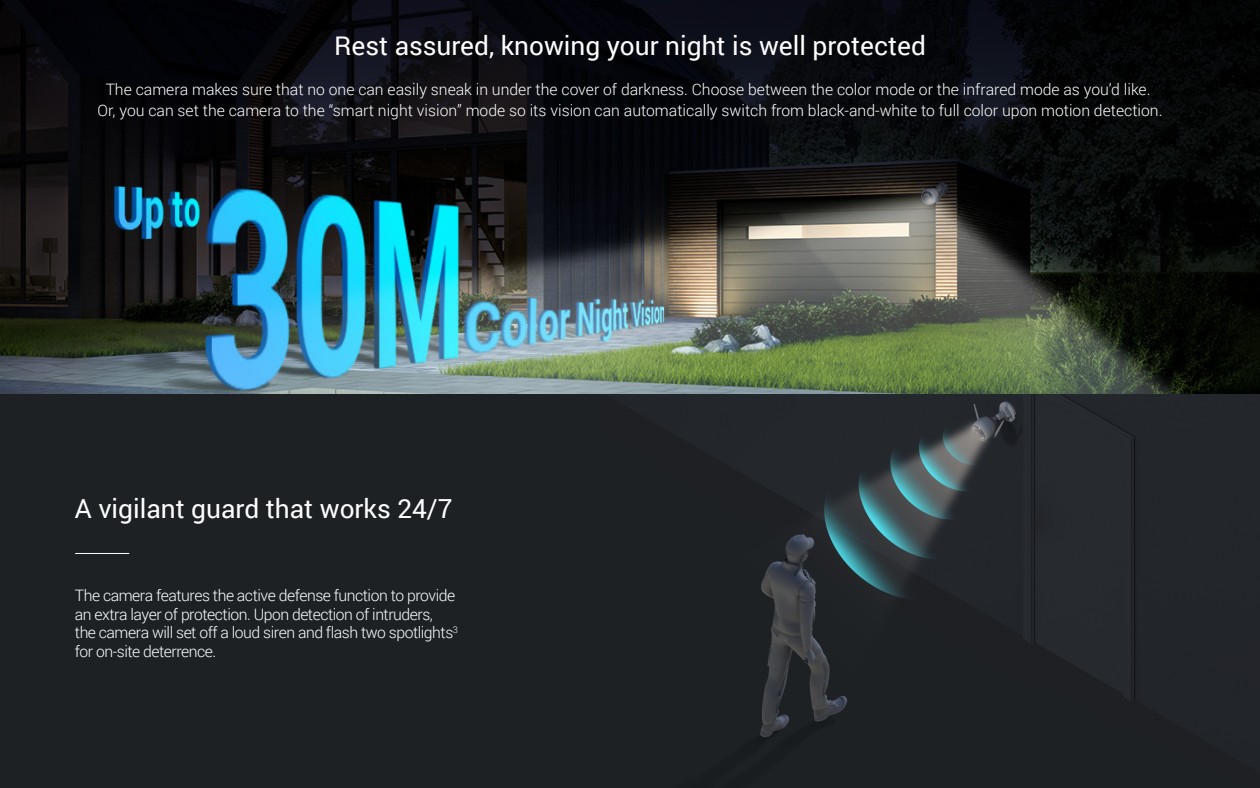
<style>
.page{position:relative;width:1260px;height:788px;background:#fff}
.page>*{position:absolute;margin:0;border:0;box-sizing:border-box;transform-origin:0 0}
.t1{font:26.25px "Roboto";color:#fff}
.t2{font:300 15.75px/21px "Roboto";color:#fff;text-align:center}
.t3{font:300 15.75px/18.9px "Roboto";letter-spacing:-.03em;color:#fff}
</style>
<div class="page">
<img style="left:603px;top:394px;width:657px;height:394px">
<div style="left:0;top:394px;width:603px;height:394px;background:#1d2124"></div>
<img style="left:0;top:0;width:1260px;height:394px">
<hr style="left:75px;top:553px;width:54px;height:1px;background:#fff">
<h1 class="t1" style="left:334px;top:28px;width:593px">Rest assured, knowing your night is well protected</h1>
<p class="t2" style="left:98px;top:79px;width:1066px">The camera makes sure that no one can easily sneak in under the cover of darkness. Choose between the color mode or the infrared mode as you’d like.<br>Or, you can set the camera to the “smart night vision” mode so its vision can automatically switch from black-and-white to full color upon motion detection.</p>
<h1 class="t1" style="left:75px;top:490px;width:379px">A vigilant guard that works 24/7</h1>
<p class="t3" style="left:75px;top:585px;width:384px">The camera features the active defense function to provide an extra layer of protection. Upon detection of intruders, the camera will set off a loud siren and flash two spotlights<sup>3 </sup>for on-site deterrence.</p>
</div>
